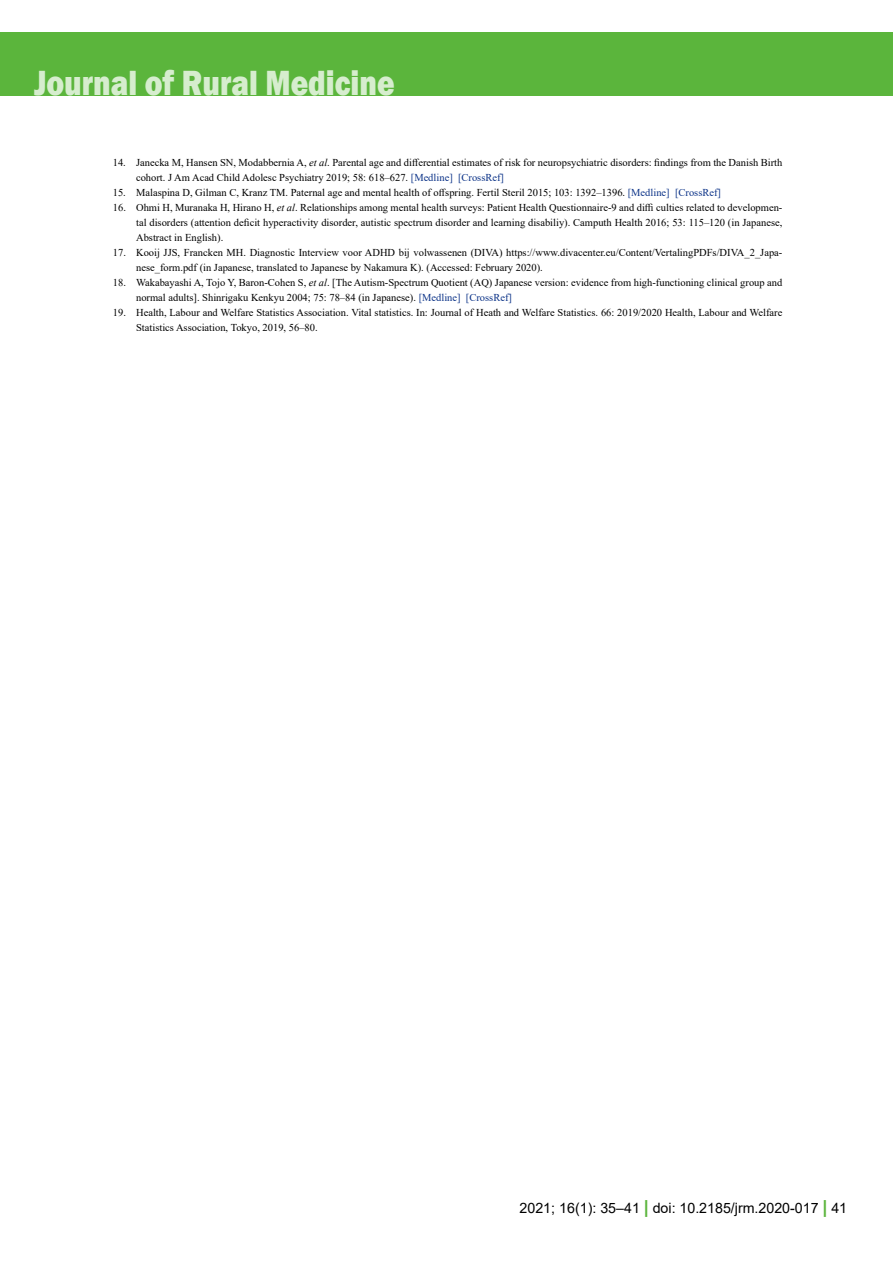
<style>
.page{position:relative;width:893px;height:1263px;background:#fff}
.page>*{position:absolute;margin:0;border:0;box-sizing:border-box;transform-origin:0 0}
.t1{font:800 36px "Franklin Gothic";color:#d6edce;scale:.83 1}
.t2{font:14.25px "Arial";color:#000}
.t3{font:10.5px/15px "Times New Roman";color:#000}
.s1{font-style:italic}
.s2{color:#0c3388}
.s3{font-weight:700;font-size:18px;color:#5bb53c}
</style>
<div class="page">
<div style="left:0;top:32px;width:893px;height:64px;background:#5bb53c"></div>
<h1 class="t1" style="left:34px;top:59px;width:436px">Journal of Rural Medicine</h1>
<p class="t3" style="left:136px;top:155px;width:648px;text-indent:-23px">14. Janecka M, Hansen SN, Modabbernia A, <span class="s1">et al</span>. Parental age and differential estimates of risk for neuropsychiatric disorders: findings from the Danish Birth cohort. J Am Acad Child Adolesc Psychiatry 2019; 58: 618–627. <span class="s2">[Medline] [CrossRef]</span></p>
<p class="t3" style="left:113px;top:185px;width:610px">15. Malaspina D, Gilman C, Kranz TM. Paternal age and mental health of offspring. Fertil Steril 2015; 103: 1392–1396. <span class="s2">[Medline] [CrossRef]</span></p>
<p class="t3" style="left:136px;top:200px;width:648px;text-align:justify;text-indent:-23px">16. Ohmi H, Muranaka H, Hirano H, <span class="s1">et al</span>. Relationships among mental health surveys: Patient Health Questionnaire-9 and diffi culties related to developmen&shy;tal disorders (attention deficit hyperactivity disorder, autistic spectrum disorder and learning disabiliy). Camputh Health 2016; 53: 115–120 (in Japanese, Abstract in English).</p>
<p class="t3" style="left:136px;top:245px;width:648px;text-indent:-23px">17. Kooij JJS, Francken MH. Diagnostic Interview voor ADHD bij volwassenen (DIVA) https://www.divacenter.eu/Content/VertalingPDFs/DIVA_2_Japa&shy;nese_form.pdf (in Japanese, translated to Japanese by Nakamura K). (Accessed: February 2020).</p>
<p class="t3" style="left:136px;top:275px;width:648px;text-indent:-23px">18. Wakabayashi A, Tojo Y, Baron-Cohen S, <span class="s1">et al</span>. [The Autism-Spectrum Quotient (AQ) Japanese version: evidence from high-functioning clinical group and normal adults]. Shinrigaku Kenkyu 2004; 75: 78–84 (in Japanese). <span class="s2">[Medline] [CrossRef]</span></p>
<p class="t3" style="left:136px;top:305px;width:648px;text-indent:-23px">19. Health, Labour and Welfare Statistics Association. Vital statistics. In: Journal of Heath and Welfare Statistics. 66: 2019/2020 Health, Labour and Welfare<br>Statistics Association, Tokyo, 2019, 56–80.</p>
<h2 class="t2" style="left:519px;top:1198px;width:329px">2021; 16(1): 35–41 <span class="s3">|</span> doi: 10.2185/jrm.2020-017 <span class="s3">|</span> 41</h2>
</div>
